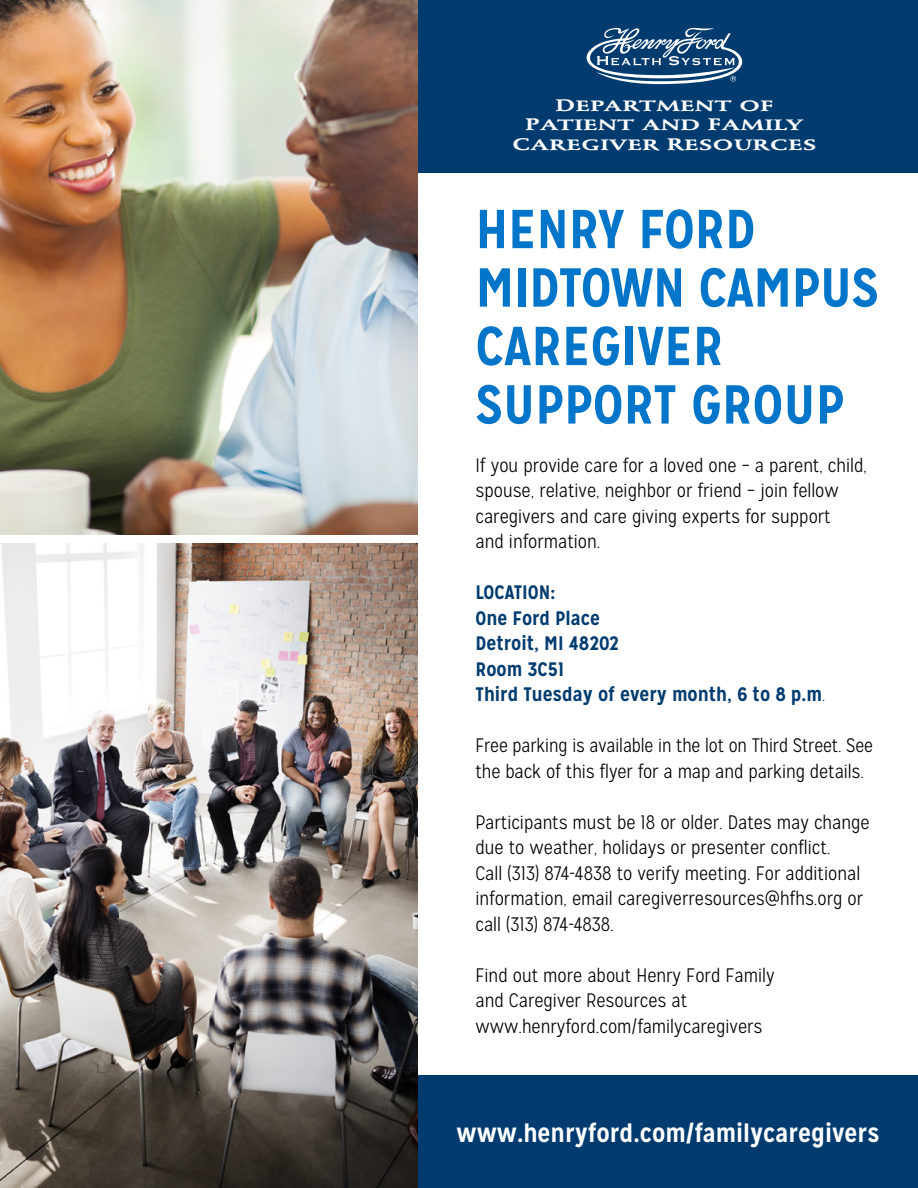
<style>
.page{position:relative;width:918px;height:1188px;background:#fff}
.page>*{position:absolute;margin:0;border:0;box-sizing:border-box;transform-origin:0 0}
.t1{font:700 54.75px/58.5px "Mission Gothic";letter-spacing:-.005em;color:#0075c9}
.t2{font:700 25.5px "Mission Gothic";color:#fff}
.t3{font:300 19.5px/25.5px "Mission Gothic";color:#000}
.t4{font:700 19.5px/25.5px "Mission Gothic";color:#003b70}
.t5{font:700 14.85px/19.8px "Stempel Schneidler";letter-spacing:.025em;color:#fff;text-align:center;scale:1.56 1}
.s1{font-size:16.5px}
.s2{font-weight:300}
</style>
<div class="page">
<div style="left:418px;top:0;width:500px;height:173px;background:#003b70"></div>
<div style="left:418px;top:1076px;width:500px;height:112px;background:#003b70"></div>
<svg style="left:587px;top:28px;width:155px;height:56px"></svg>
<img style="left:0;top:543px;width:418px;height:645px">
<img style="left:0;top:0;width:418px;height:535px">
<p class="t5" style="left:513px;top:96px;width:196px"><span class="s1">D</span>EPARTMENT OF<br><span class="s1">P</span>ATIENT AND <span class="s1">F</span>AMILY<br><span class="s1">C</span>AREGIVER <span class="s1">R</span>ESOURCES</p>
<h1 class="t1" style="left:476px;top:200px;width:405px">HENRY FORD<br>MIDTOWN CAMPUS<br>CAREGIVER<br>SUPPORT GROUP</h1>
<p class="t3" style="left:476px;top:452px;width:393px">If you provide care for a loved one – a parent, child, spouse, relative, neighbor or friend – join fellow caregivers and care giving experts for support<br>and information.</p>
<p class="t4" style="left:476px;top:579px;width:351px">LOCATION:<br>One Ford Place<br>Detroit, MI 48202<br>Room 3C51<br>Third Tuesday of every month, 6 to 8 p.m<span class="s2">.</span></p>
<p class="t3" style="left:476px;top:733px;width:399px">Free parking is available in the lot on Third Street. See the back of this flyer for a map and parking details.</p>
<p class="t3" style="left:476px;top:809px;width:396px">Participants must be 18 or older. Dates may change due to weather, holidays or presenter conflict.<br>Call (313) 874-4838 to verify meeting. For additional information, email caregiverresources@hfhs.org or call (313) 874-4838.</p>
<p class="t3" style="left:476px;top:962px;width:301px">Find out more about Henry Ford Family and Caregiver Resources at www.henryford.com/familycaregivers</p>
<h2 class="t2" style="left:457px;top:1117px;width:425px">www.henryford.com/familycaregivers</h2>
</div>
